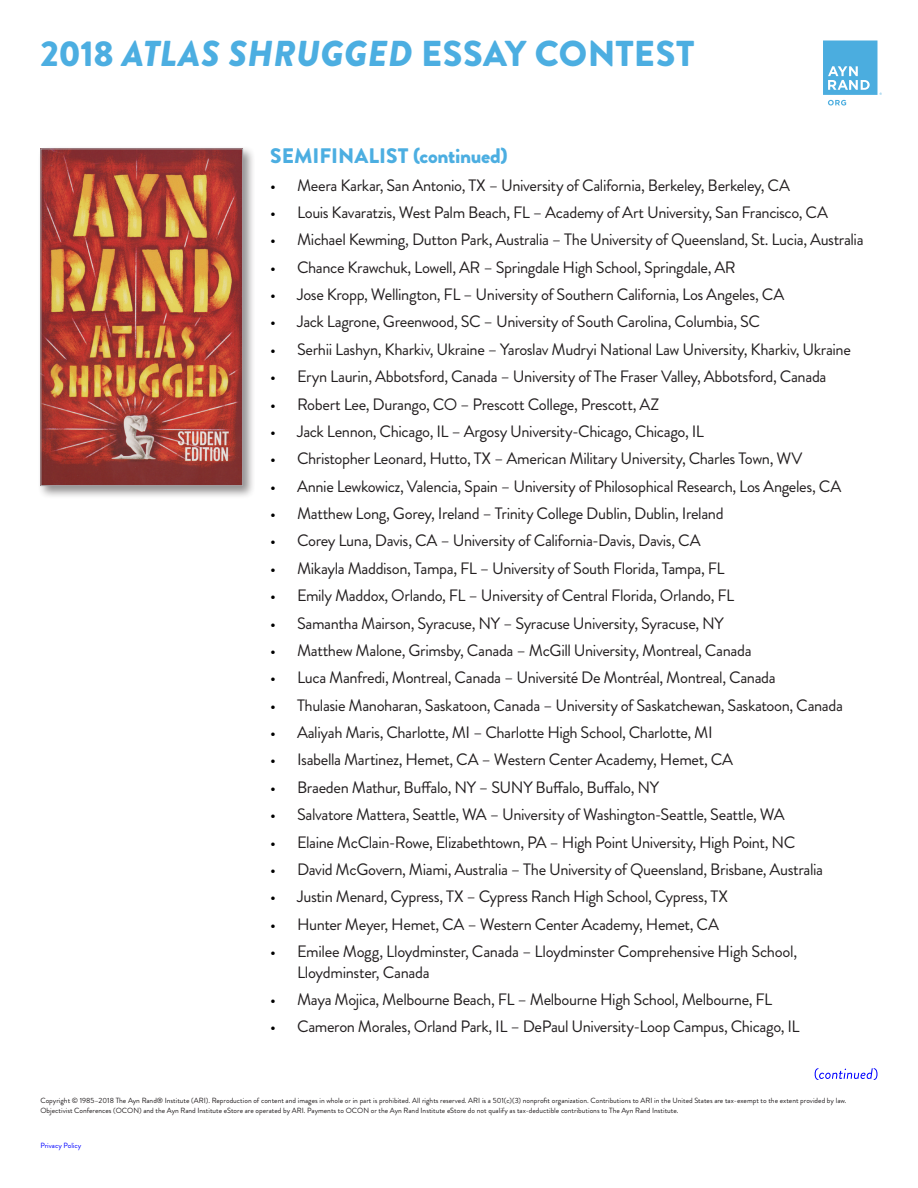
<style>
.page{position:relative;width:918px;height:1188px;background:#fff}
.page>*{position:absolute;margin:0;border:0;box-sizing:border-box;transform-origin:0 0}
.t1{font:900 36px "Brandon Grotesque";color:#4caee1}
._02_HEADING{font:900 21px "Brandon Grotesque";color:#4caee1}
.List_Paragraph{font:16.5px/20.7px "Brandon Grotesque";letter-spacing:-.025em;color:#231f20}
.t2{font:7.5px/10.5px "Brandon Grotesque";color:#231f20}
.t3{font:7.5px "Brandon Grotesque";color:#00f}
.s1{font-style:italic}
.s2{color:#000}
</style>
<div class="page">
<div style="left:37px;top:145px;width:219px;height:354px;background:#231f20;opacity:.5"></div>
<img style="left:42px;top:150px;width:199px;height:334px">
<div style="left:40px;top:148px;width:203px;height:338px;border:1px solid #a8a9ad"></div>
<svg style="left:823px;top:41px;width:59px;height:65px"></svg>
<svg style="left:815px;top:1068px;width:63px;height:12px"></svg>
<p class="t1" style="left:40px;top:28px;width:655px">2018 <span class="s1">ATLAS SHRUGGED</span> ESSAY CONTEST</p>
<p class="_02_HEADING" style="left:270px;top:141px;width:239px">SEMIFINALIST (continued)</p>
<p class="List_Paragraph" style="left:270px;top:175px;width:522px"><span class="s2">•</span> Meera Karkar, San Antonio, TX – University of California, Berkeley, Berkeley, CA</p>
<p class="List_Paragraph" style="left:270px;top:202px;width:560px"><span class="s2">•</span> Louis Kavaratzis, West Palm Beach, FL – Academy of Art University, San Francisco, CA</p>
<p class="List_Paragraph" style="left:270px;top:230px;width:595px"><span class="s2">•</span> Michael Kewming, Dutton Park, Australia – The University of Queensland, St. Lucia, Australia</p>
<p class="List_Paragraph" style="left:270px;top:257px;width:467px"><span class="s2">•</span> Chance Krawchuk, Lowell, AR – Springdale High School, Springdale, AR</p>
<p class="List_Paragraph" style="left:270px;top:284px;width:516px"><span class="s2">•</span> Jose Kropp, Wellington, FL – University of Southern California, Los Angeles, CA</p>
<p class="List_Paragraph" style="left:270px;top:312px;width:492px"><span class="s2">•</span> Jack Lagrone, Greenwood, SC – University of South Carolina, Columbia, SC</p>
<p class="List_Paragraph" style="left:270px;top:339px;width:582px"><span class="s2">•</span> Serhii Lashyn, Kharkiv, Ukraine – Yaroslav Mudryi National Law University, Kharkiv, Ukraine</p>
<p class="List_Paragraph" style="left:270px;top:366px;width:558px"><span class="s2">•</span> Eryn Laurin, Abbotsford, Canada – University of The Fraser Valley, Abbotsford, Canada</p>
<p class="List_Paragraph" style="left:270px;top:394px;width:391px"><span class="s2">•</span> Robert Lee, Durango, CO – Prescott College, Prescott, AZ</p>
<p class="List_Paragraph" style="left:270px;top:421px;width:435px"><span class="s2">•</span> Jack Lennon, Chicago, IL – Argosy University-Chicago, Chicago, IL</p>
<p class="List_Paragraph" style="left:270px;top:449px;width:534px"><span class="s2">•</span> Christopher Leonard, Hutto, TX – American Military University, Charles Town, WV</p>
<p class="List_Paragraph" style="left:270px;top:476px;width:573px"><span class="s2">•</span> Annie Lewkowicz, Valencia, Spain – University of Philosophical Research, Los Angeles, CA</p>
<p class="List_Paragraph" style="left:270px;top:503px;width:455px"><span class="s2">•</span> Matthew Long, Gorey, Ireland – Trinity College Dublin, Dublin, Ireland</p>
<p class="List_Paragraph" style="left:270px;top:531px;width:432px"><span class="s2">•</span> Corey Luna, Davis, CA – University of California-Davis, Davis, CA</p>
<p class="List_Paragraph" style="left:270px;top:558px;width:456px"><span class="s2">•</span> Mikayla Maddison, Tampa, FL – University of South Florida, Tampa, FL</p>
<p class="List_Paragraph" style="left:270px;top:585px;width:466px"><span class="s2">•</span> Emily Maddox, Orlando, FL – University of Central Florida, Orlando, FL</p>
<p class="List_Paragraph" style="left:270px;top:613px;width:455px"><span class="s2">•</span> Samantha Mairson, Syracuse, NY – Syracuse University, Syracuse, NY</p>
<p class="List_Paragraph" style="left:270px;top:640px;width:483px"><span class="s2">•</span> Matthew Malone, Grimsby, Canada – McGill University, Montreal, Canada</p>
<p class="List_Paragraph" style="left:270px;top:668px;width:507px"><span class="s2">•</span> Luca Manfredi, Montreal, Canada – Université De Montréal, Montreal, Canada</p>
<p class="List_Paragraph" style="left:270px;top:695px;width:575px"><span class="s2">•</span> Thulasie Manoharan, Saskatoon, Canada – University of Saskatchewan, Saskatoon, Canada</p>
<p class="List_Paragraph" style="left:270px;top:722px;width:444px"><span class="s2">•</span> Aaliyah Maris, Charlotte, MI – Charlotte High School, Charlotte, MI</p>
<p class="List_Paragraph" style="left:270px;top:750px;width:465px"><span class="s2">•</span> Isabella Martinez, Hemet, CA – Western Center Academy, Hemet, CA</p>
<p class="List_Paragraph" style="left:270px;top:777px;width:391px"><span class="s2">•</span> Braeden Mathur, Buffalo, NY – SUNY Buffalo, Buffalo, NY</p>
<p class="List_Paragraph" style="left:270px;top:804px;width:516px"><span class="s2">•</span> Salvatore Mattera, Seattle, WA – University of Washington-Seattle, Seattle, WA</p>
<p class="List_Paragraph" style="left:270px;top:832px;width:527px"><span class="s2">•</span> Elaine McClain-Rowe, Elizabethtown, PA – High Point University, High Point, NC</p>
<p class="List_Paragraph" style="left:270px;top:859px;width:555px"><span class="s2">•</span> David McGovern, Miami, Australia – The University of Queensland, Brisbane, Australia</p>
<p class="List_Paragraph" style="left:270px;top:887px;width:460px"><span class="s2">•</span> Justin Menard, Cypress, TX – Cypress Ranch High School, Cypress, TX</p>
<p class="List_Paragraph" style="left:270px;top:914px;width:451px"><span class="s2">•</span> Hunter Meyer, Hemet, CA – Western Center Academy, Hemet, CA</p>
<p class="List_Paragraph" style="left:297px;top:941px;width:502px;text-indent:-27px"><span class="s2">•</span> Emilee Mogg, Lloydminster, Canada – Lloydminster Comprehensive High School,<br>Lloydminster, Canada</p>
<p class="List_Paragraph" style="left:270px;top:989px;width:504px"><span class="s2">•</span> Maya Mojica, Melbourne Beach, FL – Melbourne High School, Melbourne, FL</p>
<p class="List_Paragraph" style="left:270px;top:1017px;width:531px"><span class="s2">•</span> Cameron Morales, Orland Park, IL – DePaul University-Loop Campus, Chicago, IL</p>
<p class="t2" style="left:40px;top:1095px;width:808px">Copyright © 1985–2018 The Ayn Rand® Institute (ARI). Reproduction of content and images in whole or in part is prohibited. All rights reserved. ARI is a 501(c)(3) nonprofit organization. Contributions to ARI in the United States are tax-exempt to the extent provided by law.<br>Objectivist Conferences (OCON) and the Ayn Rand Institute eStore are operated by ARI. Payments to OCON or the Ayn Rand Institute eStore do not qualify as tax-deductible contributions to The Ayn Rand Institute.</p>
<p class="t3" style="left:40px;top:1140px;width:42px">Privacy Policy</p>
</div>
